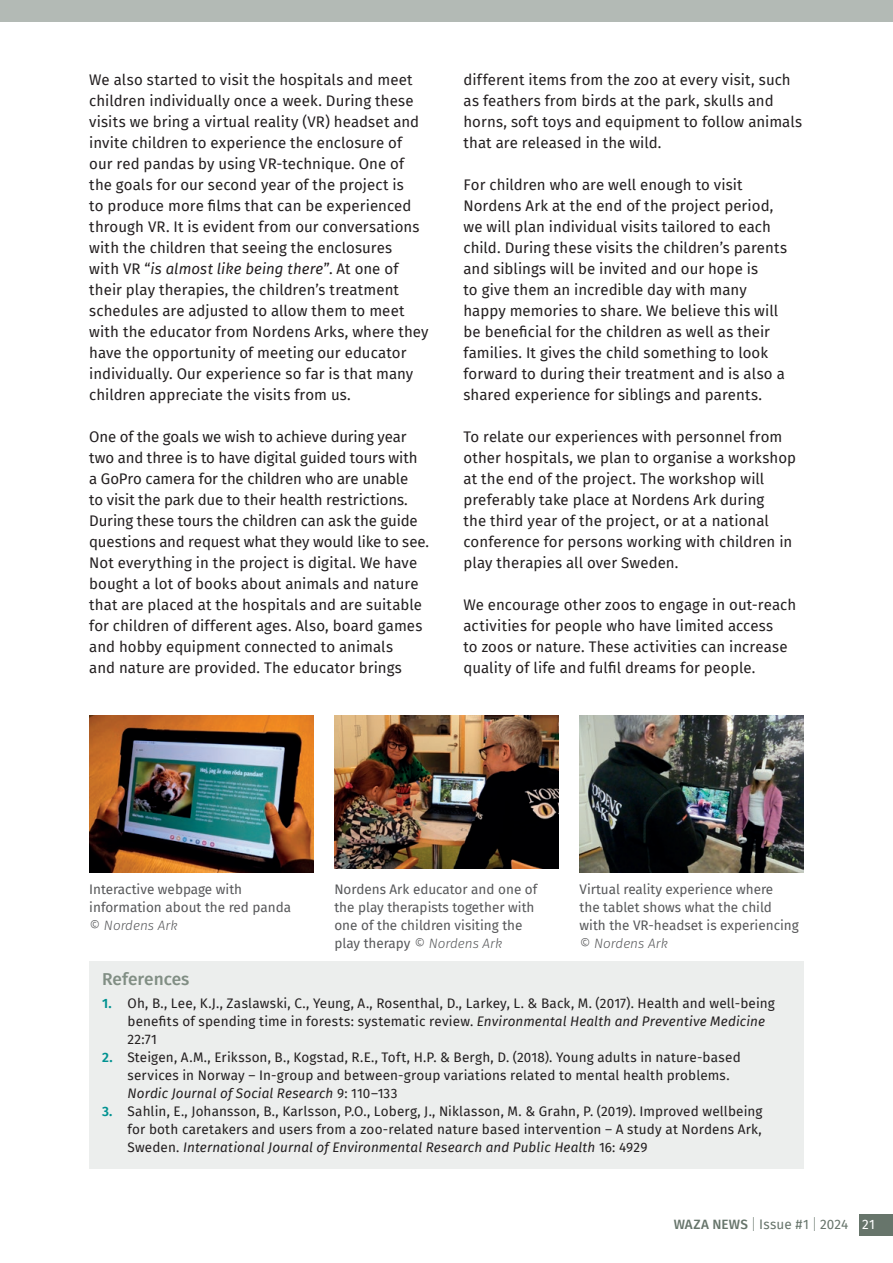
<style>
.page{position:relative;width:893px;height:1263px;background:#fff}
.page>*{position:absolute;margin:0;border:0;box-sizing:border-box;transform-origin:0 0}
.t1{font:500 17.25px "Fira Sans";letter-spacing:-.005em;color:#818e84}
.t2{font:15px/21px "Fira Sans";letter-spacing:.005em;color:#231f20}
.t3{font:13.5px/18px "Fira Sans";letter-spacing:.01em;color:#231f20}
.t4{font:13.5px/18px "Fira Sans";color:#57585a}
.t5{font:13.5px "Fira Sans";letter-spacing:.01em;color:#67756b}
.t6{font:italic 300 13.5px "Fira Sans";color:#57585a}
.s1{font-style:italic}
.s2{font-weight:300;font-style:italic}
.s3{font-weight:600;color:#009291}
.s4{font-weight:500}
.s5{font-weight:200;font-size:20.25px}
.s6{color:#fff}
</style>
<div class="page">
<div style="left:859px;top:1214px;width:34px;height:21px;background:#67756b"></div>
<div style="left:0;top:0;width:893px;height:21px;background:#b3bab5"></div>
<img style="left:89px;top:715px;width:224px;height:158px">
<img style="left:334px;top:715px;width:225px;height:153px">
<img style="left:580px;top:715px;width:224px;height:158px">
<div style="left:89px;top:961px;width:715px;height:207px;background:#eceeed"></div>
<p class="t2" style="left:89px;top:69px;width:341px">We also started to visit the hospitals and meet children individually once a week. During these visits we bring a virtual reality (VR) headset and invite children to experience the enclosure of our red pandas by using VR-technique. One of the goals for our second year of the project is<br>to produce more films that can be experienced through VR. It is evident from our conversations with the children that seeing the enclosures<br>with VR “<span class="s1">is almost like being there</span>”. At one of their play therapies, the children’s treatment schedules are adjusted to allow them to meet with the educator from Nordens Arks, where they have the opportunity of meeting our educator individually. Our experience so far is that many children appreciate the visits from us.</p>
<p class="t2" style="left:89px;top:426px;width:341px">One of the goals we wish to achieve during year two and three is to have digital guided tours with a GoPro camera for the children who are unable<br>to visit the park due to their health restrictions.<br>During these tours the children can ask the guide questions and request what they would like to see.<br>Not everything in the project is digital. We have bought a lot of books about animals and nature that are placed at the hospitals and are suitable for children of different ages. Also, board games and hobby equipment connected to animals<br>and nature are provided. The educator brings</p>
<p class="t2" style="left:463px;top:69px;width:340px">different items from the zoo at every visit, such as feathers from birds at the park, skulls and horns, soft toys and equipment to follow animals that are released in the wild.</p>
<p class="t2" style="left:463px;top:174px;width:325px">For children who are well enough to visit Nordens Ark at the end of the project period, we will plan individual visits tailored to each child. During these visits the children’s parents and siblings will be invited and our hope is<br>to give them an incredible day with many happy memories to share. We believe this will be beneficial for the children as well as their families. It gives the child something to look forward to during their treatment and is also a shared experience for siblings and parents.</p>
<p class="t2" style="left:463px;top:426px;width:334px">To relate our experiences with personnel from other hospitals, we plan to organise a workshop at the end of the project. The workshop will preferably take place at Nordens Ark during<br>the third year of the project, or at a national conference for persons working with children in play therapies all over Sweden.</p>
<p class="t2" style="left:463px;top:594px;width:334px">We encourage other zoos to engage in out-reach activities for people who have limited access<br>to zoos or nature. These activities can increase quality of life and fulfil dreams for people.</p>
<p class="t4" style="left:89px;top:880px;width:203px">Interactive webpage with information about the red panda</p>
<p class="t6" style="left:89px;top:916px;width:90px">© Nordens Ark</p>
<p class="t4" style="left:334px;top:880px;width:204px">Nordens Ark educator and one of the play therapists together with one of the children visiting the play therapy <span class="s2">© Nordens Ark</span></p>
<p class="t4" style="left:580px;top:880px;width:221px">Virtual reality experience where<br>the tablet shows what the child with the VR-headset is experiencing</p>
<p class="t6" style="left:580px;top:934px;width:90px">© Nordens Ark</p>
<p class="t1" style="left:102px;top:965px;width:89px">References</p>
<p class="t3" style="left:128px;top:993px;width:649px;text-indent:-26px"><span class="s3">1.</span> Oh, B., Lee, K.J., Zaslawski, C., Yeung, A., Rosenthal, D., Larkey, L. &amp; Back, M. (2017). Health and well-being benefits of spending time in forests: systematic review. <span class="s1">Environmental Health and Preventive Medicine<br></span>22:71</p>
<p class="t3" style="left:128px;top:1047px;width:615px;text-indent:-26px"><span class="s3">2.</span> Steigen, A.M., Eriksson, B., Kogstad, R.E., Toft, H.P. &amp; Bergh, D. (2018). Young adults in nature-based services in Norway – In-group and between-group variations related to mental health problems.<br><span class="s1">Nordic Journal of Social Research</span> 9: 110–133</p>
<p class="t3" style="left:128px;top:1101px;width:636px;text-align:justify;text-indent:-26px"><span class="s3">3.</span> Sahlin, E., Johansson, B., Karlsson, P.O., Loberg, J., Niklasson, M. &amp; Grahn, P. (2019). Improved wellbeing for both caretakers and users from a zoo-related nature based intervention – A study at Nordens Ark, Sweden. <span class="s1">International Journal of Environmental Research and Public Health</span> 16: 4929</p>
<p class="t5" style="left:674px;top:1214px;width:203px"><span class="s4">WAZA NEWS</span> <span class="s5">I</span> Issue #1 <span class="s5">I</span> 2024 <span class="s6">21</span></p>
</div>
